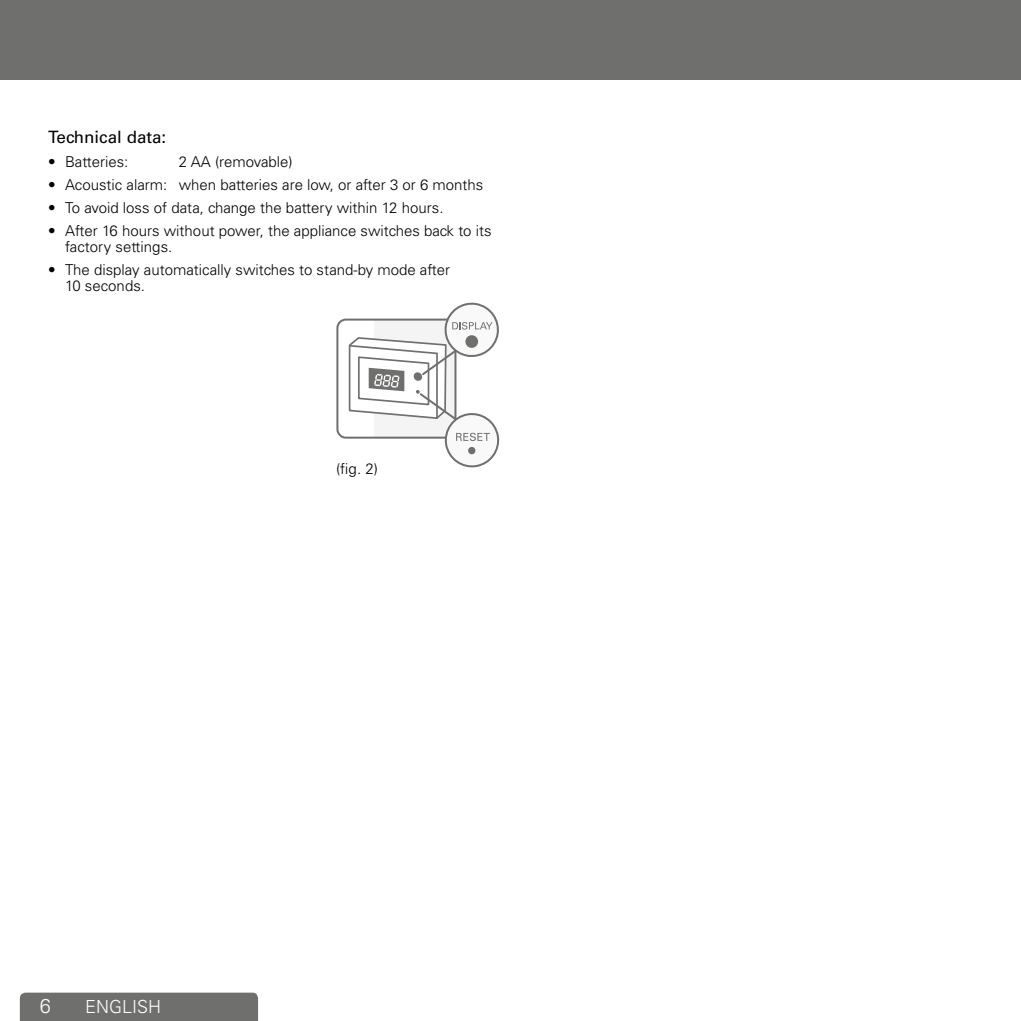
<style>
.page{position:relative;width:1021px;height:1021px;background:#fff}
.page>*{position:absolute;margin:0;border:0;box-sizing:border-box;transform-origin:0 0}
.t1{font:300 20px "Univers";color:#fff}
.t2{font:300 18px "Univers";color:#fff}
.t3{font:500 17px "Univers CE";color:#000}
.t4{font:300 15px/16px "Univers CE";color:#000}
</style>
<div class="page">
<div style="left:0;top:0;width:1020px;height:79px;background:#6f6f6e"></div>
<div style="left:20px;top:992px;width:238px;height:28px;background:#6f6f6e"></div>
<div style="left:336px;top:318px;width:120px;height:120px;border:2px solid #6f6f6e;border-radius:9px"></div>
<svg style="left:348px;top:303px;width:151px;height:164px"></svg>
<p class="t3" style="left:48px;top:127px;width:120px">Technical data:</p>
<p class="t4" style="left:48px;top:153px;width:82px">• Batteries:</p>
<p class="t4" style="left:179px;top:153px;width:116px">2 AA (removable)</p>
<p class="t4" style="left:48px;top:177px;width:437px">• Acoustic alarm: when batteries are low, or after 3 or 6 months</p>
<p class="t4" style="left:48px;top:200px;width:397px">• To avoid loss of data, change the battery within 12 hours.</p>
<p class="t4" style="left:65px;top:223px;width:428px;text-indent:-17px">• After 16 hours without power, the appliance switches back to its factory settings.</p>
<p class="t4" style="left:65px;top:262px;width:386px;text-indent:-17px">• The display automatically switches to stand-by mode after<br>10 seconds.</p>
<p class="t4" style="left:336px;top:461px;width:43px">(fig. 2)</p>
<h1 class="t1" style="left:40px;top:993px;width:13px">6</h1>
<p class="t2" style="left:85px;top:995px;width:77px">ENGLISH</p>
</div>
